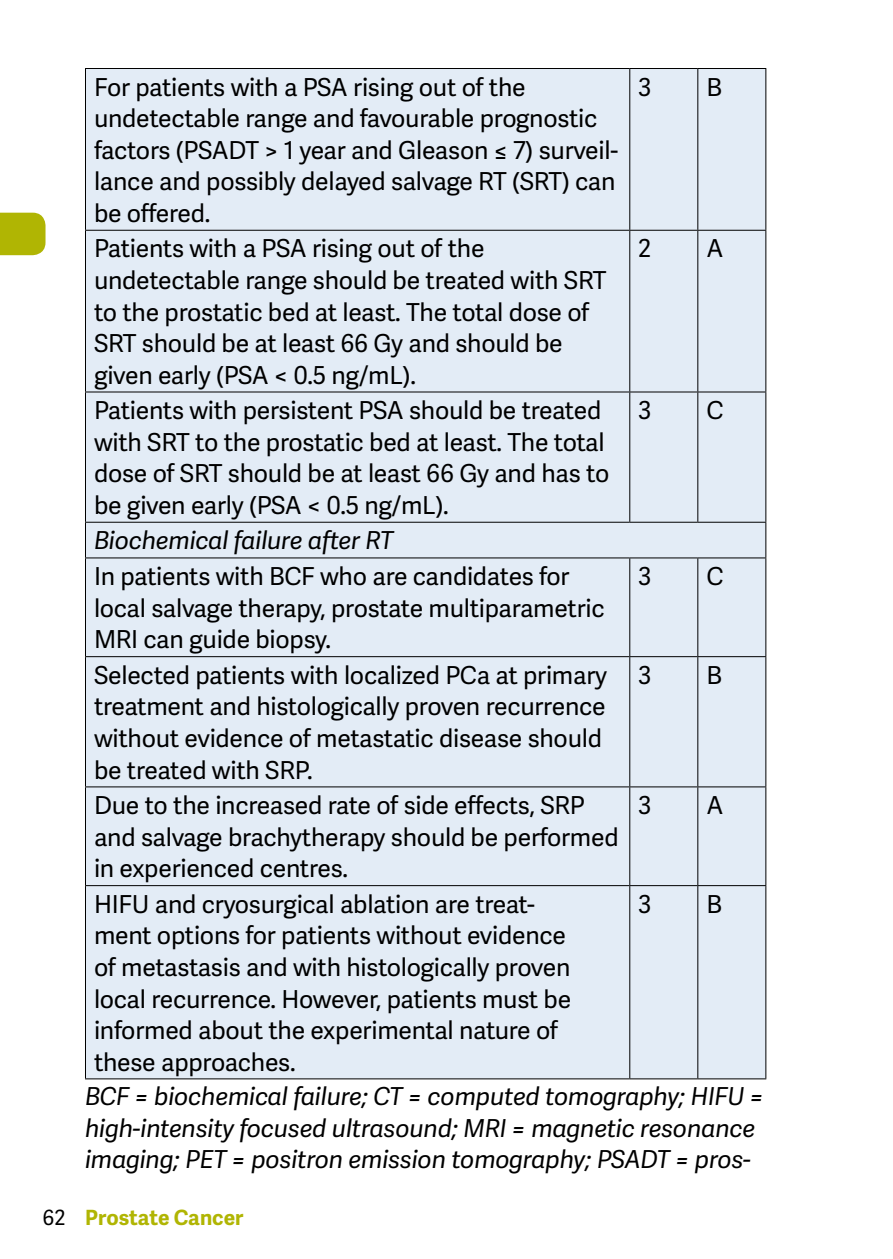
<style>
.page{position:relative;width:893px;height:1259px;background:#fff}
.page>*{position:absolute;margin:0;border:0;box-sizing:border-box;transform-origin:0 0}
.t1{font:24.6px/31.5px "Adelle Sans";letter-spacing:-.01em;color:#000}
.t2{font:italic 24.6px/31.5px "Adelle Sans";letter-spacing:-.01em;color:#000}
.t3{font:700 21px "Adelle Sans";color:#b0b503}
.s1{font-weight:400;color:#000}
</style>
<div class="page">
<div style="left:0;top:213px;width:46px;height:42px;background:#b0b503"></div>
<div style="left:86px;top:69px;width:679px;height:1009px;background:#e3ecf6"></div>
<hr style="left:85px;top:68px;width:545px;height:1px;background:#000">
<hr style="left:85px;top:69px;width:1px;height:161px;background:#000">
<hr style="left:630px;top:68px;width:68px;height:1px;background:#000">
<hr style="left:629px;top:69px;width:1px;height:161px;background:#000">
<hr style="left:698px;top:68px;width:68px;height:1px;background:#000">
<hr style="left:697px;top:69px;width:1px;height:161px;background:#000">
<hr style="left:765px;top:69px;width:1px;height:161px;background:#000">
<hr style="left:85px;top:230px;width:545px;height:1px;background:#000">
<hr style="left:85px;top:231px;width:1px;height:160px;background:#000">
<hr style="left:630px;top:230px;width:68px;height:1px;background:#000">
<hr style="left:629px;top:231px;width:1px;height:160px;background:#000">
<hr style="left:698px;top:230px;width:68px;height:1px;background:#000">
<hr style="left:697px;top:231px;width:1px;height:160px;background:#000">
<hr style="left:765px;top:231px;width:1px;height:160px;background:#000">
<hr style="left:85px;top:391px;width:545px;height:1px;background:#000">
<hr style="left:85px;top:392px;width:1px;height:130px;background:#000">
<hr style="left:630px;top:391px;width:68px;height:1px;background:#000">
<hr style="left:629px;top:392px;width:1px;height:130px;background:#000">
<hr style="left:698px;top:391px;width:68px;height:1px;background:#000">
<hr style="left:697px;top:392px;width:1px;height:130px;background:#000">
<hr style="left:765px;top:392px;width:1px;height:130px;background:#000">
<hr style="left:85px;top:522px;width:545px;height:1px;background:#000">
<hr style="left:85px;top:523px;width:1px;height:34px;background:#000">
<hr style="left:630px;top:522px;width:68px;height:1px;background:#000">
<hr style="left:698px;top:522px;width:68px;height:1px;background:#000">
<hr style="left:765px;top:523px;width:1px;height:34px;background:#000">
<hr style="left:85px;top:557px;width:545px;height:1px;background:#000">
<hr style="left:85px;top:558px;width:1px;height:98px;background:#000">
<hr style="left:630px;top:557px;width:68px;height:1px;background:#000">
<hr style="left:629px;top:558px;width:1px;height:98px;background:#000">
<hr style="left:698px;top:557px;width:68px;height:1px;background:#000">
<hr style="left:697px;top:558px;width:1px;height:98px;background:#000">
<hr style="left:765px;top:558px;width:1px;height:98px;background:#000">
<hr style="left:85px;top:656px;width:545px;height:1px;background:#000">
<hr style="left:85px;top:657px;width:1px;height:129px;background:#000">
<hr style="left:630px;top:656px;width:68px;height:1px;background:#000">
<hr style="left:629px;top:657px;width:1px;height:129px;background:#000">
<hr style="left:698px;top:656px;width:68px;height:1px;background:#000">
<hr style="left:697px;top:657px;width:1px;height:129px;background:#000">
<hr style="left:765px;top:657px;width:1px;height:129px;background:#000">
<hr style="left:85px;top:786px;width:545px;height:1px;background:#000">
<hr style="left:85px;top:787px;width:1px;height:98px;background:#000">
<hr style="left:630px;top:786px;width:68px;height:1px;background:#000">
<hr style="left:629px;top:787px;width:1px;height:98px;background:#000">
<hr style="left:698px;top:786px;width:68px;height:1px;background:#000">
<hr style="left:697px;top:787px;width:1px;height:98px;background:#000">
<hr style="left:765px;top:787px;width:1px;height:98px;background:#000">
<hr style="left:85px;top:885px;width:545px;height:1px;background:#000">
<hr style="left:85px;top:886px;width:1px;height:192px;background:#000">
<hr style="left:630px;top:885px;width:68px;height:1px;background:#000">
<hr style="left:629px;top:886px;width:1px;height:192px;background:#000">
<hr style="left:698px;top:885px;width:68px;height:1px;background:#000">
<hr style="left:697px;top:886px;width:1px;height:192px;background:#000">
<hr style="left:765px;top:886px;width:1px;height:192px;background:#000">
<hr style="left:85px;top:1078px;width:545px;height:1px;background:#000">
<hr style="left:630px;top:1078px;width:68px;height:1px;background:#000">
<hr style="left:698px;top:1078px;width:68px;height:1px;background:#000">
<p class="t1" style="left:94px;top:70px;width:526px">For patients with a PSA rising out of the undetectable range and favourable prognostic factors (PSADT &gt; 1 year and Gleason ≤ 7) surveil&shy;lance and possibly delayed salvage RT (SRT) can be offered.</p>
<p class="t1" style="left:638px;top:70px;width:15px">3</p>
<p class="t1" style="left:706px;top:70px;width:17px">B</p>
<p class="t1" style="left:94px;top:232px;width:514px">Patients with a PSA rising out of the undetectable range should be treated with SRT to the prostatic bed at least. The total dose of SRT should be at least 66 Gy and should be given early (PSA &lt; 0.5 ng/mL).</p>
<p class="t1" style="left:638px;top:232px;width:14px">2</p>
<p class="t1" style="left:706px;top:232px;width:19px">A</p>
<p class="t1" style="left:94px;top:394px;width:517px">Patients with persistent PSA should be treated with SRT to the prostatic bed at least. The total dose of SRT should be at least 66 Gy and has to be given early (PSA &lt; 0.5 ng/mL).</p>
<p class="t1" style="left:638px;top:394px;width:15px">3</p>
<p class="t1" style="left:706px;top:394px;width:19px">C</p>
<p class="t2" style="left:94px;top:524px;width:301px">Biochemical failure after RT</p>
<p class="t1" style="left:94px;top:560px;width:512px">In patients with BCF who are candidates for local salvage therapy, prostate multiparametric<br>MRI can guide biopsy.</p>
<p class="t1" style="left:638px;top:560px;width:15px">3</p>
<p class="t1" style="left:706px;top:560px;width:19px">C</p>
<p class="t1" style="left:94px;top:658px;width:515px">Selected patients with localized PCa at primary treatment and histologically proven recurrence without evidence of metastatic disease should be treated with SRP.</p>
<p class="t1" style="left:638px;top:658px;width:15px">3</p>
<p class="t1" style="left:706px;top:658px;width:17px">B</p>
<p class="t1" style="left:94px;top:789px;width:526px">Due to the increased rate of side effects, SRP and salvage brachytherapy should be performed in experienced centres.</p>
<p class="t1" style="left:638px;top:789px;width:15px">3</p>
<p class="t1" style="left:706px;top:789px;width:19px">A</p>
<p class="t1" style="left:94px;top:887px;width:479px">HIFU and cryosurgical ablation are treat&shy;ment options for patients without evidence of metastasis and with histologically proven local recurrence. However, patients must be informed about the experimental nature of these approaches.</p>
<p class="t1" style="left:638px;top:887px;width:15px">3</p>
<p class="t1" style="left:706px;top:887px;width:17px">B</p>
<p class="t2" style="left:85px;top:1079px;width:680px">BCF = biochemical failure; CT = computed tomography; HIFU = high-intensity focused ultrasound; MRI = magnetic resonance imaging; PET = positron emission tomography; PSADT = pros-</p>
<p class="t3" style="left:43px;top:1202px;width:202px"><span class="s1">62</span> Prostate Cancer</p>
</div>
